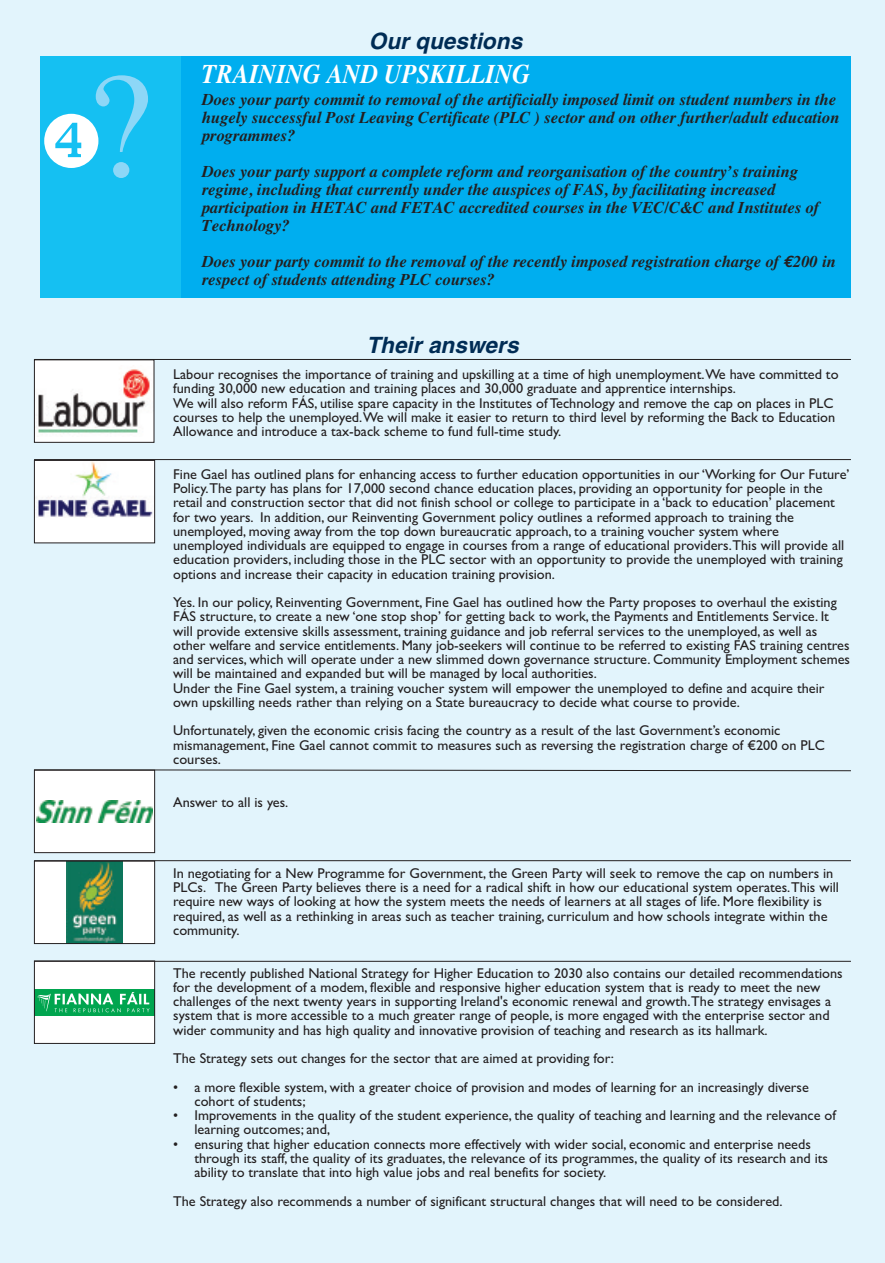
<style>
.page{position:relative;width:885px;height:1263px;background:#fff}
.page>*{position:absolute;margin:0;border:0;box-sizing:border-box;transform-origin:0 0}
.t1{font:150px "Times";color:#8dd7f7}
.t2{font:italic 700 27px "Times";color:#fff;scale:.9 1}
.t3{font:italic 700 22.5px "Helvetica";letter-spacing:.005em;color:#002c55}
.t4{font:italic 700 16.5px/18px "Times";color:#231f20}
.t5{font:14.25px/14.2px "Gill Sans";color:#231f20}
.s1{font-family:"Euro Mono"}
</style>
<div class="page">
<div style="left:0;top:0;width:884px;height:1263px;background:#e2f4fc"></div>
<div style="left:34px;top:360px;width:120px;height:82px;background:#fff"></div>
<img style="left:36px;top:369px;width:114px;height:64px">
<div style="left:34px;top:359px;width:120px;height:84px;border:1px solid #231f20"></div>
<div style="left:34px;top:460px;width:121px;height:83px;background:#fff"></div>
<img style="left:38px;top:462px;width:115px;height:55px">
<div style="left:34px;top:460px;width:121px;height:83px;border:1px solid #231f20"></div>
<div style="left:34px;top:770px;width:121px;height:83px;background:#fff"></div>
<img style="left:37px;top:801px;width:115px;height:21px">
<div style="left:34px;top:770px;width:121px;height:83px;border:1px solid #231f20"></div>
<div style="left:34px;top:861px;width:121px;height:82px;background:#fff"></div>
<img style="left:67px;top:863px;width:55px;height:79px">
<div style="left:34px;top:861px;width:121px;height:83px;border:1px solid #231f20"></div>
<div style="left:34px;top:961px;width:121px;height:82px;background:#fff"></div>
<div style="left:34px;top:989px;width:121px;height:26px;background:#00a54f"></div>
<svg style="left:37px;top:992px;width:112px;height:20px"></svg>
<div style="left:34px;top:960px;width:121px;height:84px;border:1px solid #231f20"></div>
<div style="left:174px;top:57px;width:676px;height:241px;background:#00aeef"></div>
<hr style="left:34px;top:359px;width:816px;height:1px;background:#231f20">
<hr style="left:34px;top:459px;width:816px;height:1px;background:#231f20">
<svg style="left:33px;top:769px;width:818px;height:2px"></svg>
<hr style="left:34px;top:860px;width:816px;height:1px;background:#231f20">
<hr style="left:34px;top:961px;width:816px;height:1px;background:#231f20">
<div style="left:40px;top:57px;width:140px;height:241px;background:#15c0f2"></div>
<h1 class="t1" style="left:86px;top:37px;width:68px">?</h1>
<h3 class="t3" style="left:368px;top:33px;width:155px">Our questions</h3>
<h2 class="t2" style="left:202px;top:58px;width:366px">TRAINING AND UPSKILLING</h2>
<p class="t4" style="left:202px;top:90px;width:639px">Does your party commit to removal of the artificially imposed limit on student numbers in the hugely successful Post Leaving Certificate (PLC ) sector and on other further/adult education programmes?</p>
<p class="t4" style="left:202px;top:162px;width:619px">Does your party support a complete reform and reorganisation of the country’s training regime, including that currently under the auspices of FAS, by facilitating increased participation in HETAC and FETAC accredited courses in the VEC/C&amp;C and Institutes of Technology?</p>
<p class="t4" style="left:202px;top:252px;width:635px">Does your party commit to the removal of the recently imposed registration charge of <span class="s1">€</span>200 in respect of students attending PLC courses?</p>
<h3 class="t3" style="left:366px;top:337px;width:154px">Their answers</h3>
<p class="t5" style="left:173px;top:367px;width:666px">Labour recognises the importance of training and upskilling at a time of high unemployment.We have committed to funding 30,000 new education and training places and 30,000 graduate and apprentice internships.<br>We will also reform FÁS, utilise spare capacity in the Institutes of Technology and remove the cap on places in PLC courses to help the unemployed.We will make it easier to return to third level by reforming the Back to Education Allowance and introduce a tax-back scheme to fund full-time study.</p>
<p class="t5" style="left:173px;top:467px;width:677px">Fine Gael has outlined plans for enhancing access to further education opportunities in our ‘Working for Our Future’ Policy.The party has plans for 17,000 second chance education places, providing an opportunity for people in the retail and construction sector that did not finish school or college to participate in a ‘back to education’ placement for two years. In addition, our Reinventing Government policy outlines a reformed approach to training the unemployed, moving away from the top down bureaucratic approach, to a training voucher system where unemployed individuals are equipped to engage in courses from a range of educational providers.This will provide all education providers, including those in the PLC sector with an opportunity to provide the unemployed with training options and increase their capacity in education training provision.</p>
<p class="t5" style="left:173px;top:595px;width:678px">Yes. In our policy, Reinventing Government, Fine Gael has outlined how the Party proposes to overhaul the existing FÁS structure, to create a new ‘one stop shop’ for getting back to work, the Payments and Entitlements Service. It will provide extensive skills assessment, training guidance and job referral services to the unemployed, as well as other welfare and service entitlements. Many job-seekers will continue to be referred to existing FAS training centres and services, which will operate under a new slimmed down governance structure. Community Employment schemes will be maintained and expanded but will be managed by local authorities.<br>Under the Fine Gael system, a training voucher system will empower the unemployed to define and acquire their own upskilling needs rather than relying on a State bureaucracy to decide what course to provide.</p>
<p class="t5" style="left:173px;top:723px;width:653px">Unfortunately, given the economic crisis facing the country as a result of the last Government’s economic mismanagement, Fine Gael cannot commit to measures such as reversing the registration charge of €200 on PLC courses.</p>
<p class="t5" style="left:173px;top:794px;width:117px">Answer to all is yes.</p>
<p class="t5" style="left:173px;top:866px;width:667px">In negotiating for a New Programme for Government, the Green Party will seek to remove the cap on numbers in PLCs. The Green Party believes there is a need for a radical shift in how our educational system operates.This will require new ways of looking at how the system meets the needs of learners at all stages of life. More flexibility is required, as well as a rethinking in areas such as teacher training, curriculum and how schools integrate within the community.</p>
<p class="t5" style="left:173px;top:965px;width:671px">The recently published National Strategy for Higher Education to 2030 also contains our detailed recommendations for the development of a modem, flexible and responsive higher education system that is ready to meet the new challenges of the next twenty years in supporting Ireland's economic renewal and growth.The strategy envisages a system that is more accessible to a much greater range of people, is more engaged with the enterprise sector and wider community and has high quality and innovative provision of teaching and research as its hallmark.</p>
<p class="t5" style="left:173px;top:1051px;width:442px">The Strategy sets out changes for the sector that are aimed at providing for:</p>
<p class="t5" style="left:194px;top:1079px;width:616px;text-indent:-21px">• a more flexible system, with a greater choice of provision and modes of learning for an increasingly diverse cohort of students;</p>
<p class="t5" style="left:194px;top:1108px;width:643px;text-indent:-21px">• Improvements in the quality of the student experience, the quality of teaching and learning and the relevance of learning outcomes; and,</p>
<p class="t5" style="left:194px;top:1136px;width:635px;text-indent:-21px">• ensuring that higher education connects more effectively with wider social, economic and enterprise needs through its staff, the quality of its graduates, the relevance of its programmes, the quality of its research and its ability to translate that into high value jobs and real benefits for society.</p>
<p class="t5" style="left:173px;top:1193px;width:610px">The Strategy also recommends a number of significant structural changes that will need to be considered.</p>
</div>
